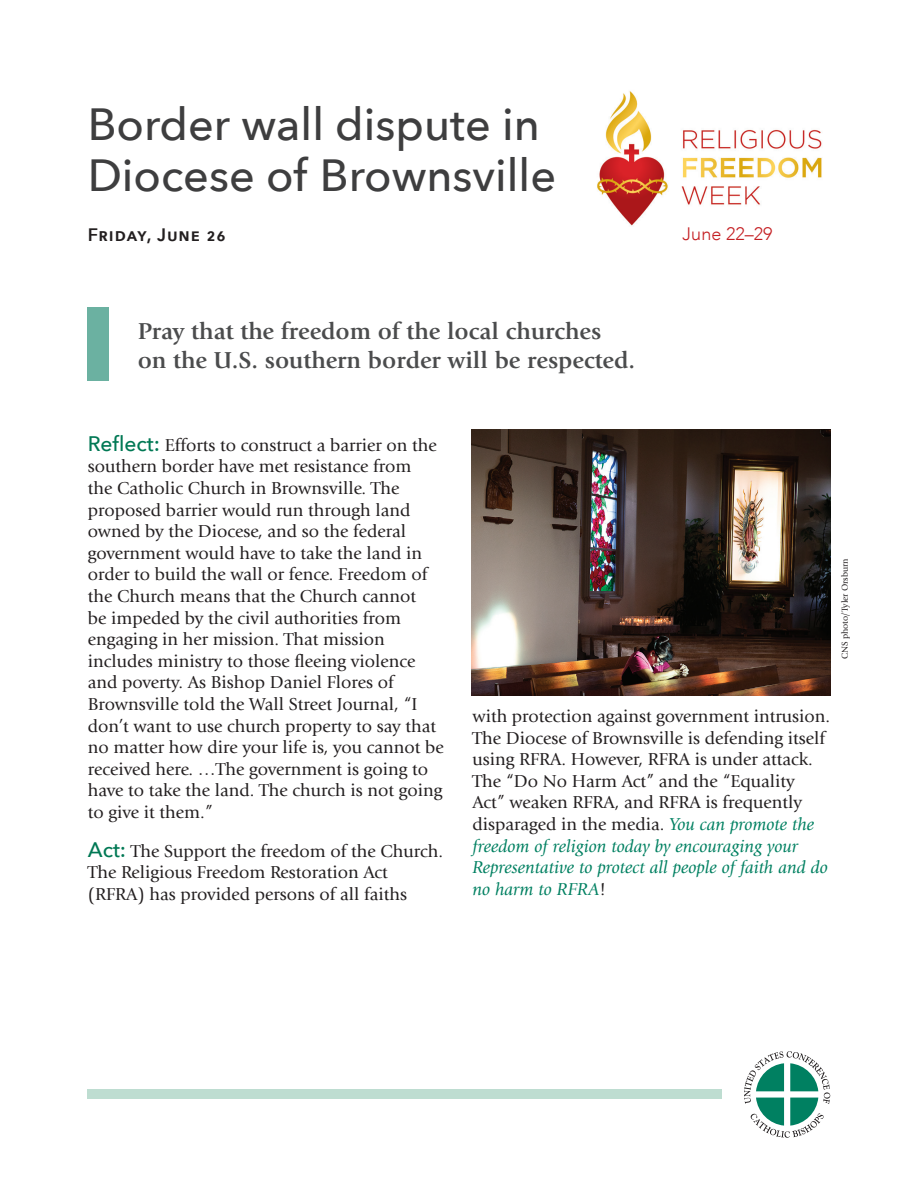
<style>
.page{position:relative;width:918px;height:1188px;background:#fff}
.page>*{position:absolute;margin:0;border:0;box-sizing:border-box;transform-origin:0 0}
.t1{font:500 45px/51px "Avenir Next";color:#3e3e3f}
.t2{font:700 24px/28.8px "Giovanni Std";color:#4b4c4d}
.t3{font:18px/21.6px "Giovanni Std";color:#231f20}
.t4{font:600 18px "Avenir Next";letter-spacing:.05em;color:#231f20}
.t5{font:300 18px "Avenir";color:#c41e22}
.t6{font:9px "Giovanni Std";color:#231f20}
.s1{font-family:"Avenir Next";font-weight:500;font-size:21px;color:#007854}
.s2{font-style:italic;color:#008061}
</style>
<div class="page">
<svg style="left:744px;top:1051px;width:86px;height:87px"></svg>
<div style="left:88px;top:1090px;width:634px;height:9px;background:#beddd1"></div>
<img style="left:472px;top:430px;width:358px;height:266px">
<img style="left:597px;top:91px;width:225px;height:135px">
<div style="left:88px;top:307px;width:21px;height:74px;background:#6bb1a1"></div>
<h1 class="t1" style="left:88px;top:97px;width:470px">Border wall dispute in<br>Diocese of Brownsville</h1>
<p class="t4" style="left:88px;top:220px;width:140px">Friday, June 26</p>
<p class="t5" style="left:683px;top:224px;width:91px">June 22–29</p>
<h2 class="t2" style="left:138px;top:317px;width:499px">Pray that the freedom of the local churches on the U.S. southern border will be respected.</h2>
<p class="t3" style="left:88px;top:434px;width:357px"><span class="s1">Reflect:</span> Efforts to construct a barrier on the southern border have met resistance from<br>the Catholic Church in Brownsville. The proposed barrier would run through land owned by the Diocese, and so the federal government would have to take the land in order to build the wall or fence. Freedom of the Church means that the Church cannot<br>be impeded by the civil authorities from engaging in her mission. That mission includes ministry to those fleeing violence and poverty. As Bishop Daniel Flores of Brownsville told the Wall Street Journal, “I don’t want to use church property to say that no matter how dire your life is, you cannot be received here. …The government is going to have to take the land. The church is not going to give it them.”</p>
<p class="t3" style="left:88px;top:840px;width:357px"><span class="s1">Act:</span> The Support the freedom of the Church.<br>The Religious Freedom Restoration Act (RFRA) has provided persons of all faiths</p>
<p class="t6" style="left:840px;top:659px;width:103px;rotate:-90deg">CNS photo/Tyler Orsburn</p>
<p class="t3" style="left:472px;top:705px;width:359px">with protection against government intrusion.<br>The Diocese of Brownsville is defending itself using RFRA. However, RFRA is under attack.<br>The “Do No Harm Act” and the “Equality Act” weaken RFRA, and RFRA is frequently disparaged in the media. <span class="s2">You can promote the freedom of religion today by encouraging your Representative to protect all people of faith and do no harm to RFRA</span>!</p>
</div>
